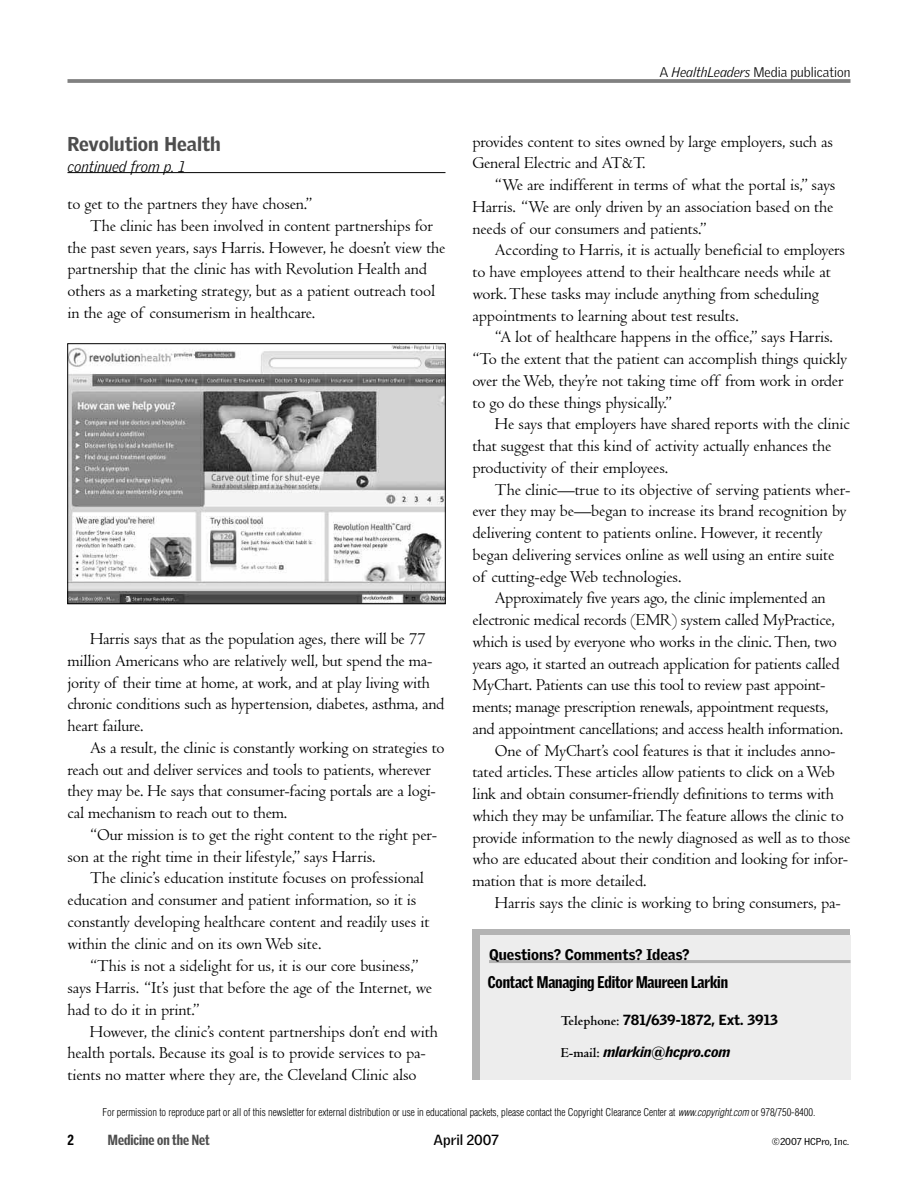
<style>
.page{position:relative;width:918px;height:1188px;background:#fff}
.page>*{position:absolute;margin:0;border:0;box-sizing:border-box;transform-origin:0 0}
.t1{font:900 19.5px "Griffith Gothic";color:#4d4d4d}
.t2{font:17.25px/21.8px "Centaur";letter-spacing:-.005em;color:#000}
.t3{font:900 16.5px "Griffith Gothic Cond";letter-spacing:-.01em;color:#000}
.t4{font:900 15px "Griffith Gothic";color:#000}
.t5{font:italic 300 15px "Griffith Gothic";color:#000}
.t6{font:900 14.25px "Griffith Gothic";color:#000}
.t7{font:italic 900 14.25px "Griffith Gothic";color:#000}
.t8{font:900 14.25px "Griffith Gothic Cond";color:#4d4d4d}
.t9{font:700 14.25px "Griffith Gothic";color:#000}
.t10{font:900 14.25px "Griffith Gothic Cond";color:#000}
.t11{font:300 13.5px "Griffith Gothic";color:#000}
.t12{font:300 condensed 10.5px "Helvetica";letter-spacing:-.005em;color:#000}
.t13{font:9.75px "Griffith Gothic";color:#000}
.s1{font-style:italic}
.s2{font-family:"Centaur";font-weight:700}
.s3{font-family:"Centaur";font-weight:700;font-style:normal}
</style>
<div class="page">
<hr style="left:68px;top:79px;width:782px;height:4px;background:#878787">
<hr style="left:68px;top:172px;width:378px;height:1px;background:#000">
<img style="left:70px;top:346px;width:374px;height:256px">
<div style="left:68px;top:344px;width:378px;height:260px;border:1px solid #000"></div>
<div style="left:472px;top:929px;width:378px;height:151px;background:#b3b3b3"></div>
<div style="left:480px;top:935px;width:370px;height:145px;background:#ededed"></div>
<hr style="left:489px;top:960px;width:361px;height:3px;background:#b3b3b3">
<p class="t1" style="left:68px;top:132px;width:155px">Revolution Health</p>
<p class="t5" style="left:68px;top:158px;width:119px">continued from p. 1</p>
<p class="t2" style="left:68px;top:195px;width:247px">to get to the partners they have chosen.”</p>
<p class="t2" style="left:90px;top:217px;width:344px">The clinic has been involved in content partnerships for</p>
<p class="t2" style="left:68px;top:238px;width:380px">the past seven years, says Harris. However, he doesn’t view the</p>
<p class="t2" style="left:68px;top:260px;width:361px">partnership that the clinic has with Revolution Health and</p>
<p class="t2" style="left:68px;top:282px;width:369px">others as a marketing strategy, but as a patient outreach tool</p>
<p class="t2" style="left:68px;top:304px;width:249px">in the age of consumerism in healthcare.</p>
<p class="t2" style="left:68px;top:630px;width:379px;text-indent:22px">Harris says that as the population ages, there will be 77 million Americans who are relatively well, but spend the ma&shy;jority of their time at home, at work, and at play living with chronic conditions such as hypertension, diabetes, asthma, and heart failure.</p>
<p class="t2" style="left:68px;top:739px;width:379px;text-indent:23px">As a result, the clinic is constantly working on strategies to reach out and deliver services and tools to patients, wherever they may be. He says that consumer-facing portals are a logi&shy;cal mechanism to reach out to them.</p>
<p class="t2" style="left:68px;top:826px;width:371px;text-indent:23px">“Our mission is to get the right content to the right per&shy;son at the right time in their lifestyle,” says Harris.</p>
<p class="t2" style="left:68px;top:869px;width:363px;text-indent:23px">The clinic’s education institute focuses on professional education and consumer and patient information, so it is constantly developing healthcare content and readily uses it within the clinic and on its own Web site.</p>
<p class="t2" style="left:68px;top:956px;width:366px;text-indent:23px">“This is not a sidelight for us, it is our core business,” says Harris. “It’s just that before the age of the Internet, we had to do it in print.”</p>
<p class="t2" style="left:67px;top:1022px;width:372px;text-indent:22px">However, the clinic’s content partnerships don’t end with health portals. Because its goal is to provide services to pa&shy;tients no matter where they are, the Cleveland Clinic also</p>
<p class="t11" style="left:660px;top:64px;width:192px">A <span class="s1">HealthLeaders</span> Media publication</p>
<p class="t2" style="left:472px;top:132px;width:362px">provides content to sites owned by large employers, such as<br>General Electric and AT&amp;T.</p>
<p class="t2" style="left:472px;top:176px;width:365px;text-indent:23px">“We are indifferent in terms of what the portal is,” says<br>Harris. “We are only driven by an association based on the needs of our consumers and patients.”</p>
<p class="t2" style="left:472px;top:241px;width:374px;text-indent:23px">According to Harris, it is actually beneficial to employers to have employees attend to their healthcare needs while at work. These tasks may include anything from scheduling appointments to learning about test results.</p>
<p class="t2" style="left:472px;top:328px;width:376px;text-indent:23px">“A lot of healthcare happens in the office,” says Harris. “To the extent that the patient can accomplish things quickly over the Web, they’re not taking time off from work in order to go do these things physically.”</p>
<p class="t2" style="left:472px;top:415px;width:379px;text-indent:23px">He says that employers have shared reports with the clinic that suggest that this kind of activity actually enhances the productivity of their employees.</p>
<p class="t2" style="left:472px;top:480px;width:379px;text-indent:23px">The clinic—true to its objective of serving patients wher&shy;ever they may be—began to increase its brand recognition by delivering content to patients online. However, it recently began delivering services online as well using an entire suite of cutting-edge Web technologies.</p>
<p class="t2" style="left:495px;top:589px;width:332px">Approximately five years ago, the clinic implemented an</p>
<p class="t2" style="left:472px;top:611px;width:364px">electronic medical records (EMR) system called MyPractice,</p>
<p class="t2" style="left:472px;top:633px;width:366px">which is used by everyone who works in the clinic. Then, two</p>
<p class="t2" style="left:472px;top:654px;width:369px">years ago, it started an outreach application for patients called</p>
<p class="t2" style="left:472px;top:676px;width:355px">MyChart. Patients can use this tool to review past appoint-</p>
<p class="t2" style="left:472px;top:698px;width:358px">ments; manage prescription renewals, appointment requests,</p>
<p class="t2" style="left:472px;top:720px;width:372px">and appointment cancellations; and access health information.</p>
<p class="t2" style="left:495px;top:741px;width:342px">One of MyChart’s cool features is that it includes anno-</p>
<p class="t2" style="left:472px;top:763px;width:364px">tated articles. These articles allow patients to click on a Web</p>
<p class="t2" style="left:472px;top:785px;width:363px">link and obtain consumer-friendly definitions to terms with</p>
<p class="t2" style="left:472px;top:807px;width:373px">which they may be unfamiliar. The feature allows the clinic to</p>
<p class="t2" style="left:472px;top:828px;width:379px">provide information to the newly diagnosed as well as to those</p>
<p class="t2" style="left:472px;top:850px;width:377px">who are educated about their condition and looking for infor-</p>
<p class="t2" style="left:472px;top:872px;width:176px">mation that is more detailed.</p>
<p class="t2" style="left:495px;top:894px;width:348px">Harris says the clinic is working to bring consumers, pa-</p>
<p class="t4" style="left:489px;top:946px;width:202px">Questions? Comments? Ideas?</p>
<p class="t3" style="left:488px;top:972px;width:242px">Contact Managing Editor Maureen Larkin</p>
<p class="t6" style="left:561px;top:1012px;width:219px"><span class="s2">Telephone:</span> 781/639-1872, Ext. 3913</p>
<p class="t7" style="left:561px;top:1044px;width:171px"><span class="s3">E-mail:</span> mlarkin@hcpro.com</p>
<p class="t12" style="left:103px;top:1107px;width:714px">For permission to reproduce part or all of this newsletter for external distribution or use in educational packets, please contact the Copyright Clearance Center at <span class="s1">www.copyright.com</span> or 978/750-8400.</p>
<p class="t10" style="left:68px;top:1132px;width:8px">2</p>
<p class="t8" style="left:108px;top:1132px;width:103px">Medicine on the Net</p>
<p class="t9" style="left:434px;top:1132px;width:67px">April 2007</p>
<p class="t13" style="left:772px;top:1136px;width:79px">©2007 HCPro, Inc.</p>
</div>
